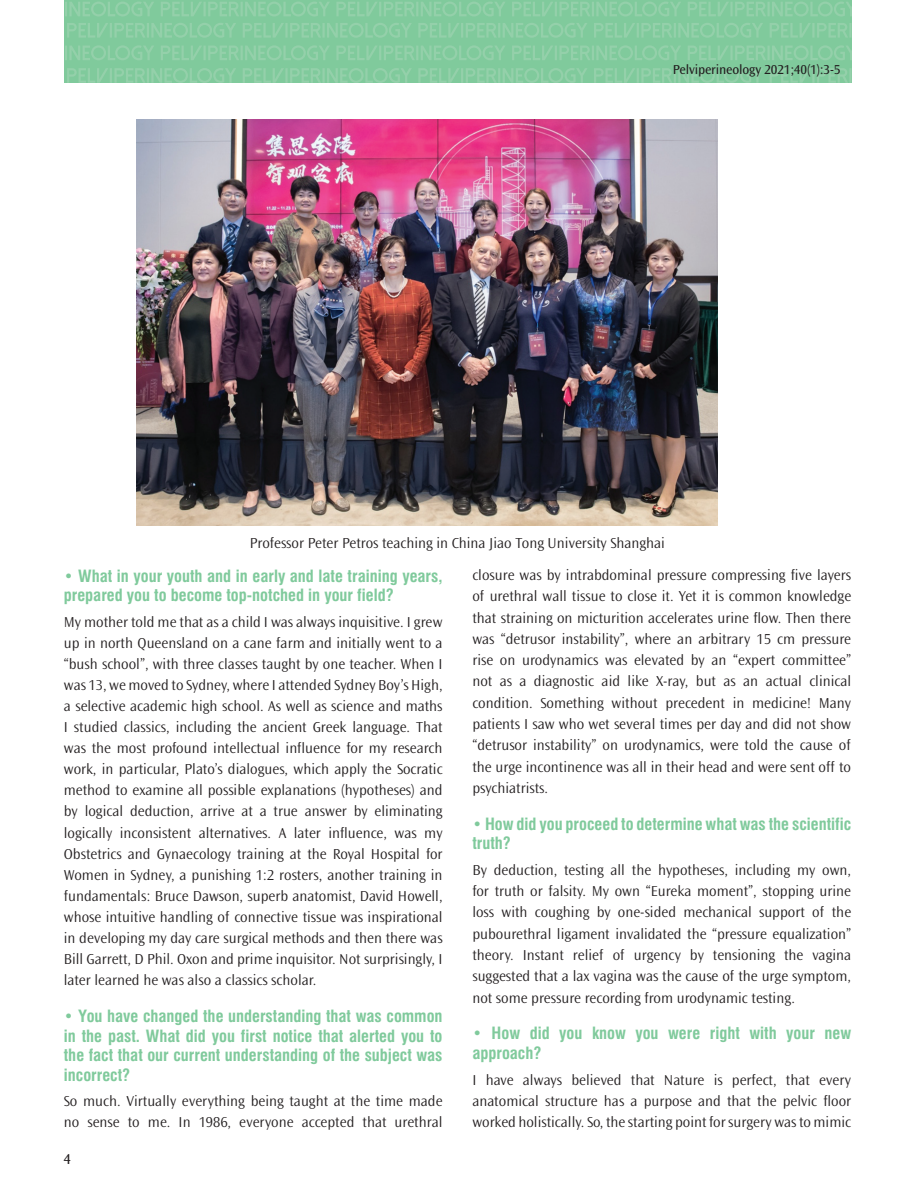
<style>
.page{position:relative;width:915px;height:1191px;background:#fff}
.page>*{position:absolute;margin:0;border:0;box-sizing:border-box;transform-origin:0 0}
.t1{font:16.5px/19.6px "Swiss Condensed Bold Tr";color:#80ca9c}
.t2{font:300 15px/21.1px "Ocean Sans Std";color:#231f20;text-align:justify}
.t3{font:15px "Ocean Sans Std";color:#231f20}
.t4{font:13.5px "Ocean Sans Std";letter-spacing:-.01em;color:#231f20}
</style>
<div class="page">
<div style="left:64px;top:0;width:786px;height:83px;background:#80ca9c"></div>
<svg style="left:67px;top:23px;width:783px;height:15px"></svg>
<svg style="left:67px;top:68px;width:783px;height:15px"></svg>
<svg style="left:65px;top:2px;width:785px;height:14px"></svg>
<svg style="left:65px;top:45px;width:785px;height:15px"></svg>
<img style="left:136px;top:119px;width:581px;height:406px">
<p class="t4" style="left:672px;top:62px;width:169px">Pelviperineology 2021;40(1):3-5</p>
<p class="t2" style="left:250px;top:532px;width:416px">Professor Peter Petros teaching in China Jiao Tong University Shanghai</p>
<p class="t1" style="left:64px;top:566px;width:380px">• What in your youth and in early and late training years, prepared you to become top-notched in your field?</p>
<p class="t2" style="left:64px;top:611px;width:380px">My mother told me that as a child I was always inquisitive. I grew up in north Queensland on a cane farm and initially went to a “bush school”, with three classes taught by one teacher. When I was 13, we moved to Sydney, where I attended Sydney Boy’s High, a selective academic high school. As well as science and maths I studied classics, including the ancient Greek language. That was the most profound intellectual influence for my research work, in particular, Plato’s dialogues, which apply the Socratic method to examine all possible explanations (hypotheses) and by logical deduction, arrive at a true answer by eliminating logically inconsistent alternatives. A later influence, was my Obstetrics and Gynaecology training at the Royal Hospital for Women in Sydney, a punishing 1:2 rosters, another training in fundamentals: Bruce Dawson, superb anatomist, David Howell, whose intuitive handling of connective tissue was inspirational in developing my day care surgical methods and then there was Bill Garrett, D Phil. Oxon and prime inquisitor. Not surprisingly, I later learned he was also a classics scholar.</p>
<p class="t1" style="left:64px;top:1006px;width:380px;text-align:justify">• You have changed the understanding that was common in the past. What did you first notice that alerted you to the fact that our current understanding of the subject was incorrect?</p>
<p class="t2" style="left:64px;top:1090px;width:380px">So much. Virtually everything being taught at the time made no sense to me. In 1986, everyone accepted that urethral</p>
<p class="t3" style="left:64px;top:1150px;width:9px">4</p>
<p class="t2" style="left:472px;top:564px;width:380px">closure was by intrabdominal pressure compressing five layers of urethral wall tissue to close it. Yet it is common knowledge that straining on micturition accelerates urine flow. Then there was “detrusor instability”, where an arbitrary 15 cm pressure rise on urodynamics was elevated by an “expert committee” not as a diagnostic aid like X-ray, but as an actual clinical condition. Something without precedent in medicine! Many patients I saw who wet several times per day and did not show “detrusor instability” on urodynamics, were told the cause of the urge incontinence was all in their head and were sent off to psychiatrists.</p>
<p class="t1" style="left:472px;top:814px;width:380px">• How did you proceed to determine what was the scientific truth?</p>
<p class="t2" style="left:472px;top:859px;width:380px">By deduction, testing all the hypotheses, including my own, for truth or falsity. My own “Eureka moment”, stopping urine loss with coughing by one-sided mechanical support of the pubourethral ligament invalidated the “pressure equalization” theory. Instant relief of urgency by tensioning the vagina suggested that a lax vagina was the cause of the urge symptom, not some pressure recording from urodynamic testing.</p>
<p class="t1" style="left:472px;top:1023px;width:380px">• How did you know you were right with your new approach?</p>
<p class="t2" style="left:472px;top:1069px;width:380px">I have always believed that Nature is perfect, that every anatomical structure has a purpose and that the pelvic floor worked holistically. So, the starting point for surgery was to mimic</p>
</div>
